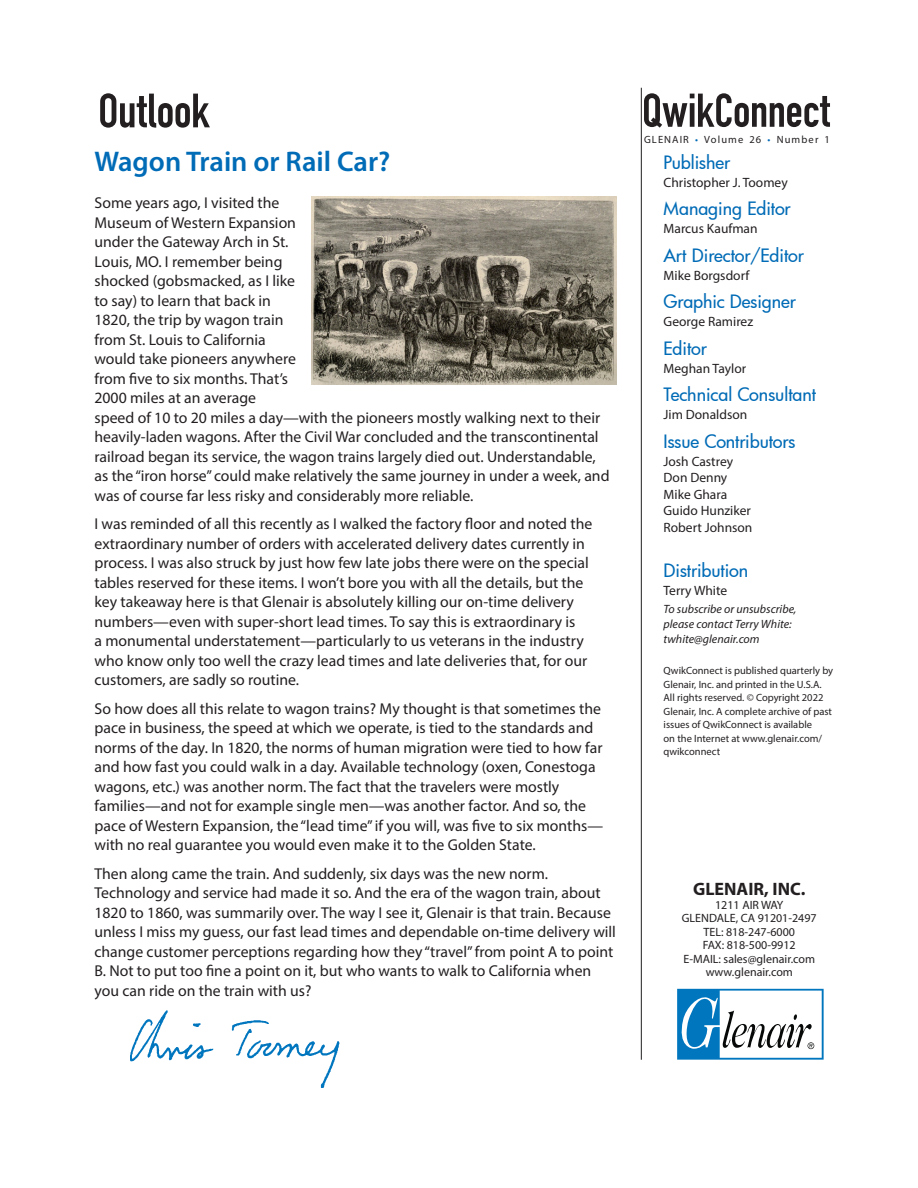
<style>
.page{position:relative;width:918px;height:1188px;background:#fff}
.page>*{position:absolute;margin:0;border:0;box-sizing:border-box;transform-origin:0 0}
.outlook_ha{font:600 28.5px "Myriad Pro";color:#006bb6}
.outlook_hb{font:500 18px "Futura";letter-spacing:-.005em;color:#006bb6}
.t1{font:700 18px "Myriad Pro";color:#231f20}
.qc_outlook_t{font:15.75px/19.5px "Myriad Pro";color:#231f20}
.outlook_name{font:13.5px "Myriad Pro";color:#231f20}
.t2{font:12px "Myriad Pro";color:#231f20}
.outlook_name-2{font:italic 12px/15px "Myriad Pro";color:#231f20}
.outlook_signoff{font:10.5px/13.5px "Myriad Pro";color:#231f20}
.outlook_signoff-2{font:10.5px "Myriad Pro";letter-spacing:.105em;color:#231f20}
.s1{color:#006bb6}
</style>
<div class="page">
<svg style="left:677px;top:989px;width:147px;height:71px"></svg>
<hr style="left:641px;top:88px;width:1px;height:972px;background:#231f20">
<svg style="left:644px;top:93px;width:186px;height:35px"></svg>
<svg style="left:100px;top:93px;width:110px;height:35px"></svg>
<img style="left:130px;top:1010px;width:209px;height:78px">
<img style="left:311px;top:196px;width:305px;height:189px">
<p class="outlook_ha" style="left:94px;top:143px;width:297px">Wagon Train or Rail Car?</p>
<p class="qc_outlook_t" style="left:94px;top:193px;width:517px">Some years ago, I visited the<br>Museum of Western Expansion<br>under the Gateway Arch in St.<br>Louis, MO. I remember being<br>shocked (gobsmacked, as I like<br>to say) to learn that back in<br>1820, the trip by wagon train<br>from St. Louis to California<br>would take pioneers anywhere<br>from five to six months. That’s<br>2000 miles at an average<br>speed of 10 to 20 miles a day—with the pioneers mostly walking next to their heavily-laden wagons. After the Civil War concluded and the transcontinental railroad began its service, the wagon trains largely died out. Understandable, as the “iron horse” could make relatively the same journey in under a week, and was of course far less risky and considerably more reliable.</p>
<p class="qc_outlook_t" style="left:94px;top:514px;width:499px">I was reminded of all this recently as I walked the factory floor and noted the extraordinary number of orders with accelerated delivery dates currently in process. I was also struck by just how few late jobs there were on the special tables reserved for these items. I won’t bore you with all the details, but the key takeaway here is that Glenair is absolutely killing our on-time delivery numbers—even with super-short lead times. To say this is extraordinary is<br>a monumental understatement—particularly to us veterans in the industry who know only too well the crazy lead times and late deliveries that, for our customers, are sadly so routine.</p>
<p class="qc_outlook_t" style="left:94px;top:698px;width:510px">So how does all this relate to wagon trains? My thought is that sometimes the pace in business, the speed at which we operate, is tied to the standards and norms of the day. In 1820, the norms of human migration were tied to how far and how fast you could walk in a day. Available technology (oxen, Conestoga wagons, etc.) was another norm. The fact that the travelers were mostly families—and not for example single men—was another factor. And so, the pace of Western Expansion, the “lead time” if you will, was five to six months— with no real guarantee you would even make it to the Golden State.</p>
<p class="qc_outlook_t" style="left:94px;top:863px;width:523px">Then along came the train. And suddenly, six days was the new norm.<br>Technology and service had made it so. And the era of the wagon train, about 1820 to 1860, was summarily over. The way I see it, Glenair is that train. Because unless I miss my guess, our fast lead times and dependable on-time delivery will change customer perceptions regarding how they “travel” from point A to point B. Not to put too fine a point on it, but who wants to walk to California when you can ride on the train with us?</p>
<p class="outlook_signoff-2" style="left:644px;top:133px;width:188px">GLENAIR <span class="s1">•</span> Volume 26 <span class="s1">•</span> Number 1</p>
<p class="outlook_hb" style="left:664px;top:150px;width:68px">Publisher</p>
<p class="outlook_name" style="left:664px;top:174px;width:126px">Christopher J. Toomey</p>
<p class="outlook_hb" style="left:664px;top:197px;width:129px">Managing Editor</p>
<p class="outlook_name" style="left:664px;top:221px;width:96px">Marcus Kaufman</p>
<p class="outlook_hb" style="left:664px;top:243px;width:142px">Art Director/Editor</p>
<p class="outlook_name" style="left:664px;top:267px;width:87px">Mike Borgsdorf</p>
<p class="outlook_hb" style="left:664px;top:290px;width:134px">Graphic Designer</p>
<p class="outlook_name" style="left:664px;top:314px;width:91px">George Ramirez</p>
<p class="outlook_hb" style="left:664px;top:336px;width:45px">Editor</p>
<p class="outlook_name" style="left:664px;top:360px;width:84px">Meghan Taylor</p>
<p class="outlook_hb" style="left:664px;top:383px;width:154px">Technical Consultant</p>
<p class="outlook_name" style="left:664px;top:407px;width:85px">Jim Donaldson</p>
<p class="outlook_hb" style="left:664px;top:429px;width:133px">Issue Contributors</p>
<p class="outlook_name" style="left:664px;top:453px;width:71px">Josh Castrey</p>
<p class="outlook_name" style="left:664px;top:470px;width:65px">Don Denny</p>
<p class="outlook_name" style="left:664px;top:486px;width:65px">Mike Ghara</p>
<p class="outlook_name" style="left:664px;top:503px;width:89px">Guido Hunziker</p>
<p class="outlook_name" style="left:664px;top:519px;width:90px">Robert Johnson</p>
<p class="outlook_hb" style="left:664px;top:558px;width:86px">Distribution</p>
<p class="outlook_name" style="left:664px;top:582px;width:65px">Terry White</p>
<p class="outlook_name-2" style="left:664px;top:601px;width:134px">To subscribe or unsubscribe, please contact Terry White:</p>
<p class="outlook_name-2" style="left:664px;top:631px;width:98px">twhite@glenair.com</p>
<p class="outlook_signoff" style="left:664px;top:664px;width:171px">QwikConnect is published quarterly by Glenair, Inc. and printed in the U.S.A.<br>All rights reserved. © Copyright 2022<br>Glenair, Inc. A complete archive of past issues of QwikConnect is available<br>on the Internet at www.glenair.com/ qwikconnect</p>
<p class="t1" style="left:693px;top:877px;width:114px">GLENAIR, INC.</p>
<p class="t2" style="left:715px;top:897px;width:70px">1211 AIR WAY</p>
<p class="t2" style="left:682px;top:911px;width:136px">GLENDALE, CA 91201-2497</p>
<p class="t2" style="left:704px;top:924px;width:93px">TEL: 818-247-6000</p>
<p class="t2" style="left:703px;top:938px;width:94px">FAX: 818-500-9912</p>
<p class="t2" style="left:684px;top:951px;width:133px">E-MAIL: sales@glenair.com</p>
<p class="t2" style="left:706px;top:965px;width:89px">www.glenair.com</p>
</div>
